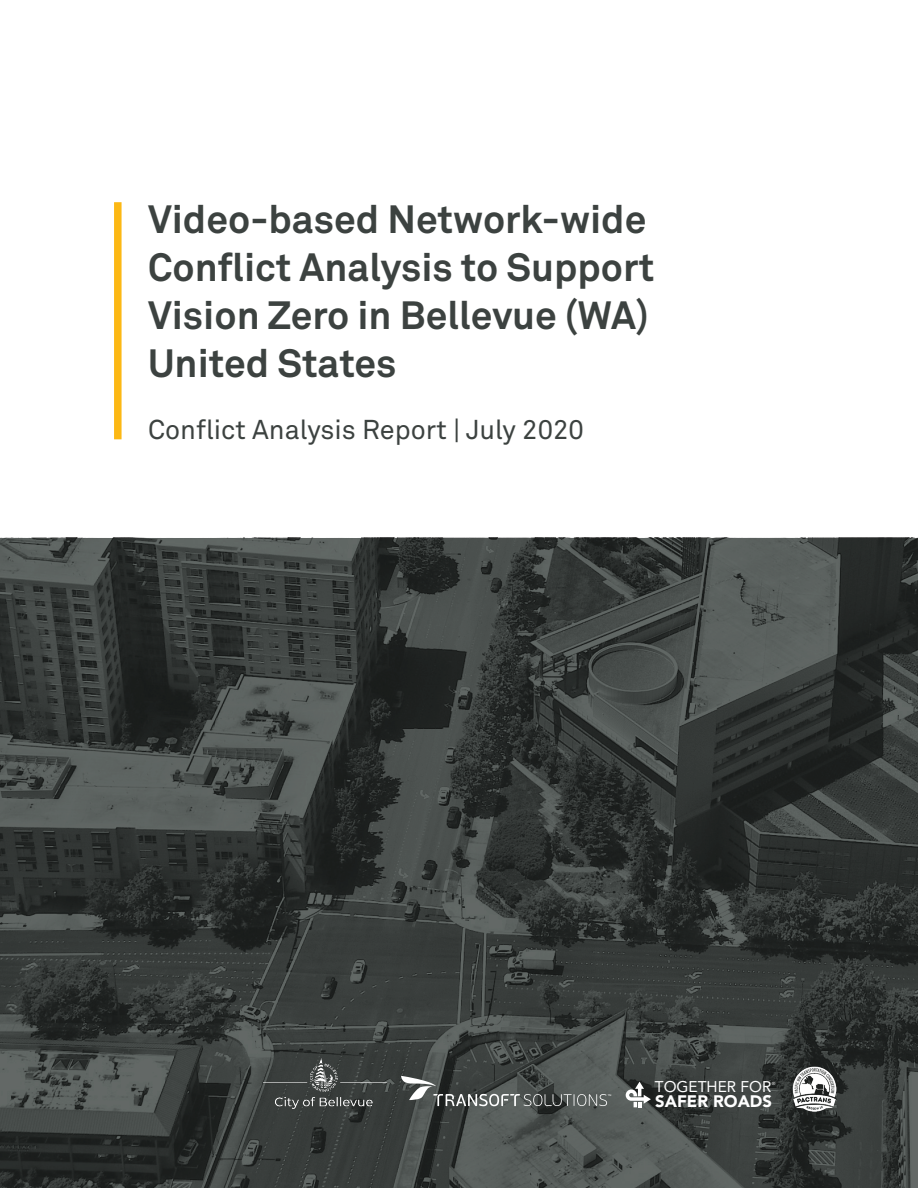
<style>
.page{position:relative;width:918px;height:1188px;background:#fff}
.page>*{position:absolute;margin:0;border:0;box-sizing:border-box;transform-origin:0 0}
.t1{font:700 39px/48px "Akkurat Pro";color:#3c4240}
.t2{font:27px "Akkurat Pro";color:#3c4240}
.t3{font:900 16.65px "Avenir";color:#fff}
.t4{font:15.45px "Avenir";color:#fff}
.t5{font:4.35px "Avenir";color:#fff}
</style>
<div class="page">
<img style="left:0;top:538px;width:918px;height:650px">
<div style="left:114px;top:202px;width:8px;height:237px;background:#fcb814"></div>
<svg style="left:626px;top:1082px;width:25px;height:25px"></svg>
<img style="left:260px;top:1054px;width:131px;height:55px">
<img style="left:792px;top:1067px;width:45px;height:44px">
<svg style="left:401px;top:1076px;width:210px;height:30px;background:#5e6261"></svg>
<p class="t1" style="left:148px;top:195px;width:508px">Video-based Network-wide<br>Conflict Analysis to Support<br>Vision Zero in Bellevue (WA)</p>
<p class="t1" style="left:148px;top:339px;width:250px">United States</p>
<p class="t2" style="left:148px;top:414px;width:437px">Conflict Analysis Report | July 2020</p>
<p class="t4" style="left:655px;top:1075px;width:118px">TOGETHER FOR</p>
<p class="t3" style="left:655px;top:1087px;width:118px">SAFER ROADS</p>
<p class="t5" style="left:772px;top:1080px;width:5px">®</p>
</div>
